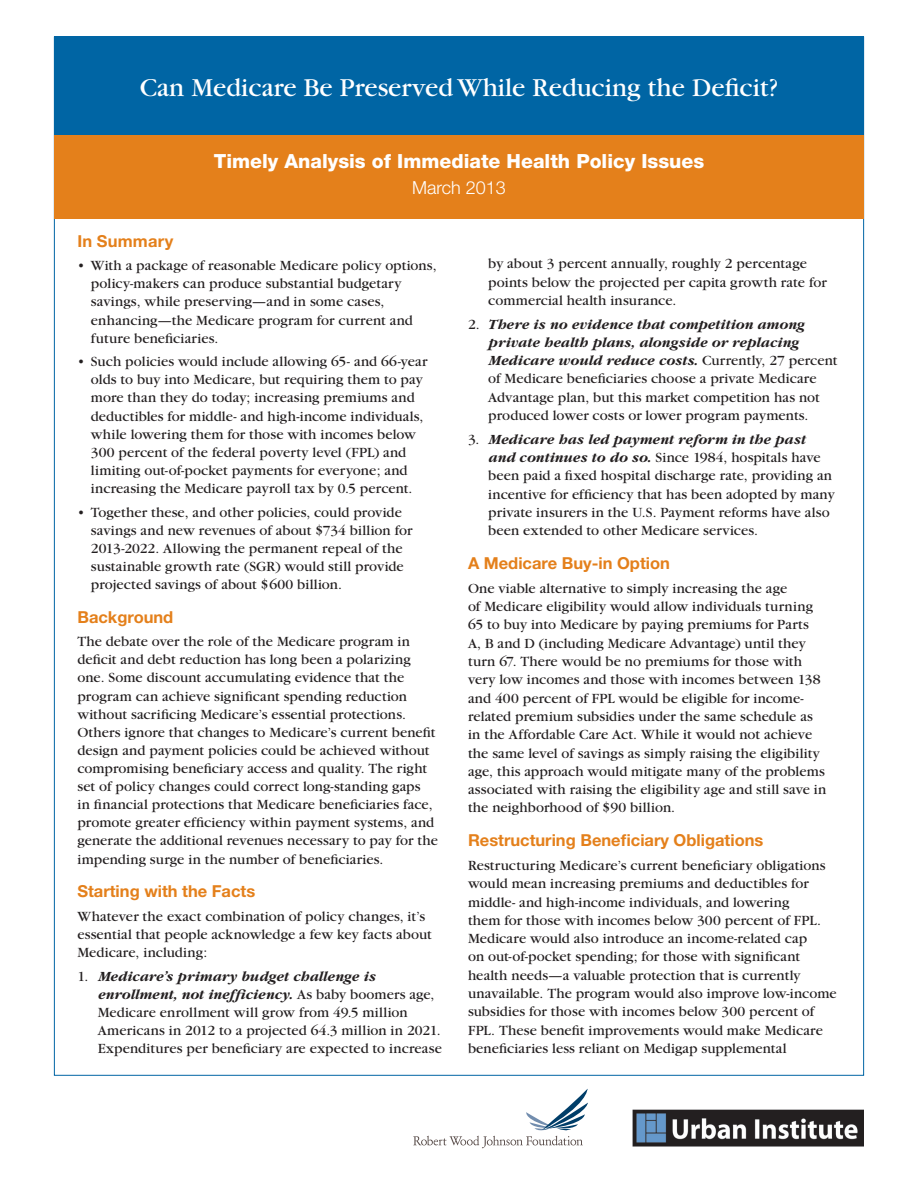
<style>
.page{position:relative;width:918px;height:1188px;background:#fff}
.page>*{position:absolute;margin:0;border:0;box-sizing:border-box;transform-origin:0 0}
.author{font:27px "Garamond";color:#fff}
.t1{font:800 19.5px "Helvetica Neue";color:#fff}
.t2{font:300 18px "Helvetica Neue";color:#fff}
.Subhead{font:700 16.5px "Helvetica Neue";color:#e4801b}
.head{font:700 16.5px "Helvetica Neue";letter-spacing:.01em;color:#e4801b}
.body_text{font:14.7px/18.3px "Garamond";letter-spacing:.005em;color:#231f20}
.s1{font-weight:700;font-style:italic}
</style>
<div class="page">
<svg style="left:413px;top:1089px;width:175px;height:59px"></svg>
<img style="left:633px;top:1109px;width:231px;height:37px">
<div style="left:54px;top:37px;width:810px;height:98px;background:#0065a4"></div>
<div style="left:54px;top:135px;width:810px;height:83px;background:#e4801b"></div>
<p class="author" style="left:140px;top:74px;width:640px">Can Medicare Be Preserved While Reducing the Deficit?</p>
<p class="t1" style="left:214px;top:150px;width:492px">Timely Analysis of Immediate Health Policy Issues</p>
<p class="t2" style="left:412px;top:176px;width:95px">March 2013</p>
<p class="head" style="left:77px;top:231px;width:97px">In Summary</p>
<p class="body_text" style="left:91px;top:257px;width:347px;text-indent:-14px">• With a package of reasonable Medicare policy options, policy-makers can produce substantial budgetary savings, while preserving—and in some cases, enhancing—the Medicare program for current and future beneficiaries.</p>
<p class="body_text" style="left:91px;top:353px;width:338px;text-indent:-14px">• Such policies would include allowing 65- and 66-year olds to buy into Medicare, but requiring them to pay more than they do today; increasing premiums and deductibles for middle- and high-income individuals, while lowering them for those with incomes below 300 percent of the federal poverty level (FPL) and limiting out-of-pocket payments for everyone; and increasing the Medicare payroll tax by 0.5 percent.</p>
<p class="body_text" style="left:91px;top:503px;width:323px;text-indent:-14px">• Together these, and other policies, could provide savings and new revenues of about $734 billion for 2013-2022. Allowing the permanent repeal of the sustainable growth rate (SGR) would still provide projected savings of about $600 billion.</p>
<p class="Subhead" style="left:77px;top:607px;width:97px">Background</p>
<p class="body_text" style="left:77px;top:633px;width:362px">The debate over the role of the Medicare program in deficit and debt reduction has long been a polarizing one. Some discount accumulating evidence that the program can achieve significant spending reduction without sacrificing Medicare’s essential protections.<br>Others ignore that changes to Medicare’s current benefit design and payment policies could be achieved without compromising beneficiary access and quality. The right set of policy changes could correct long-standing gaps<br>in financial protections that Medicare beneficiaries face, promote greater efficiency within payment systems, and generate the additional revenues necessary to pay for the impending surge in the number of beneficiaries.</p>
<p class="Subhead" style="left:77px;top:881px;width:179px">Starting with the Facts</p>
<p class="body_text" style="left:77px;top:907px;width:356px">Whatever the exact combination of policy changes, it’s essential that people acknowledge a few key facts about<br>Medicare, including:</p>
<p class="body_text" style="left:98px;top:967px;width:346px;text-indent:-20px">1. <span class="s1">Medicare’s primary budget challenge is enrollment, not inefficiency.</span> As baby boomers age, Medicare enrollment will grow from 49.5 million Americans in 2012 to a projected 64.3 million in 2021.<br>Expenditures per beneficiary are expected to increase</p>
<p class="body_text" style="left:488px;top:255px;width:340px">by about 3 percent annually, roughly 2 percentage points below the projected per capita growth rate for commercial health insurance.</p>
<p class="body_text" style="left:488px;top:315px;width:351px;text-indent:-20px">2. <span class="s1">There is no evidence that competition among private health plans, alongside or replacing Medicare would reduce costs.</span> Currently, 27 percent of Medicare beneficiaries choose a private Medicare Advantage plan, but this market competition has not produced lower costs or lower program payments.</p>
<p class="body_text" style="left:488px;top:430px;width:348px;text-indent:-20px">3. <span class="s1">Medicare has led payment reform in the past and continues to do so.</span> Since 1984, hospitals have been paid a fixed hospital discharge rate, providing an incentive for efficiency that has been adopted by many private insurers in the U.S. Payment reforms have also been extended to other Medicare services.</p>
<p class="Subhead" style="left:468px;top:553px;width:203px">A Medicare Buy-in Option</p>
<p class="body_text" style="left:468px;top:579px;width:360px">One viable alternative to simply increasing the age<br>of Medicare eligibility would allow individuals turning 65 to buy into Medicare by paying premiums for Parts<br>A, B and D (including Medicare Advantage) until they turn 67. There would be no premiums for those with very low incomes and those with incomes between 138 and 400 percent of FPL would be eligible for income&shy;related premium subsidies under the same schedule as in the Affordable Care Act. While it would not achieve the same level of savings as simply raising the eligibility age, this approach would mitigate many of the problems associated with raising the eligibility age and still save in the neighborhood of $90 billion.</p>
<p class="Subhead" style="left:468px;top:830px;width:297px">Restructuring Beneficiary Obligations</p>
<p class="body_text" style="left:468px;top:856px;width:370px">Restructuring Medicare’s current beneficiary obligations would mean increasing premiums and deductibles for middle- and high-income individuals, and lowering<br>them for those with incomes below 300 percent of FPL.<br>Medicare would also introduce an income-related cap<br>on out-of-pocket spending; for those with significant health needs—a valuable protection that is currently unavailable. The program would also improve low-income subsidies for those with incomes below 300 percent of FPL. These benefit improvements would make Medicare beneficiaries less reliant on Medigap supplemental</p>
</div>
